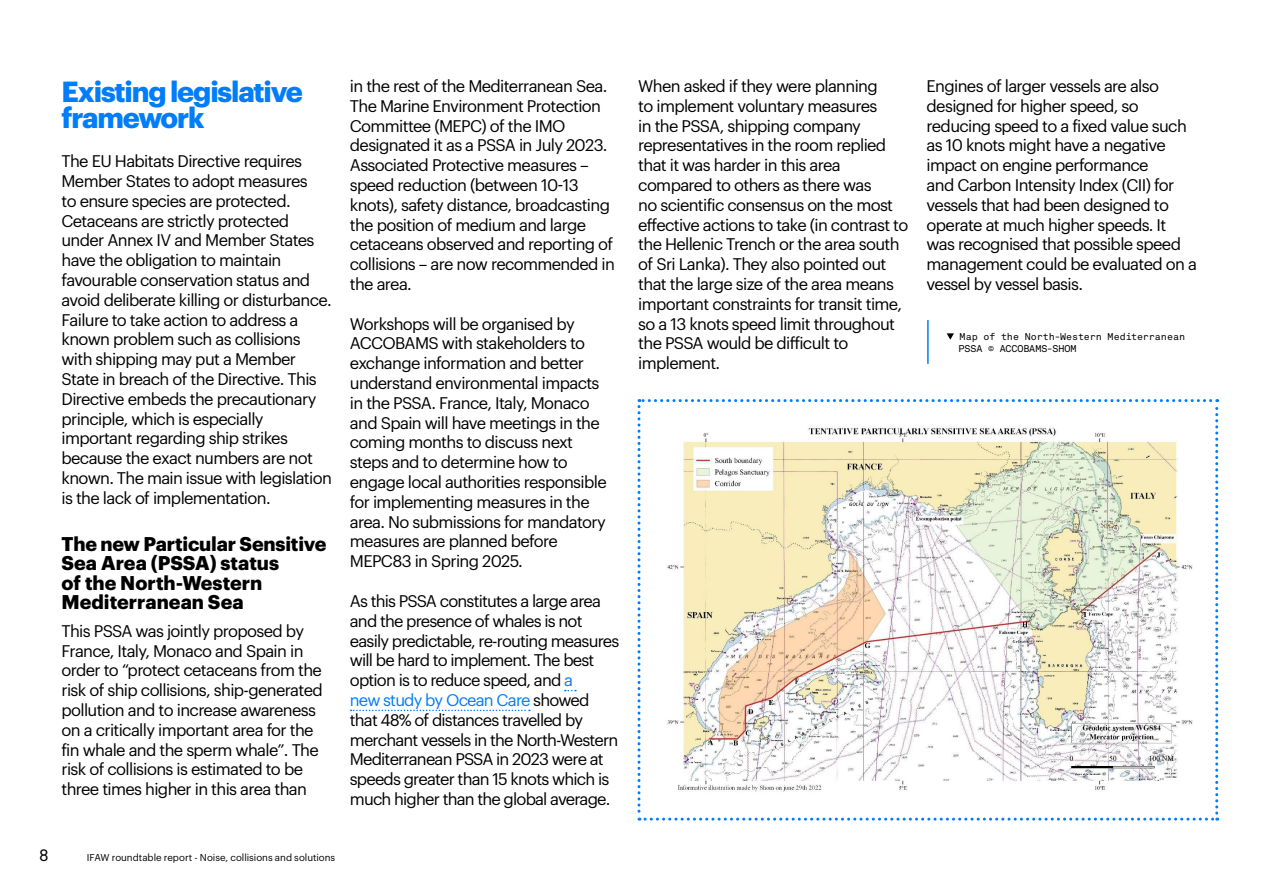
<style>
.page{position:relative;width:1263px;height:893px;background:#fff}
.page>*{position:absolute;margin:0;border:0;box-sizing:border-box;transform-origin:0 0}
.t1{font:700 28.5px/25.5px "Graphik";letter-spacing:-.04em;color:#007dfa}
.t2{font:700 19.5px/19.5px "Graphik";color:#000}
.t3{font:16.5px/19.8px "Graphik";letter-spacing:-.04em;color:#000}
.t4{font:16.5px "Akkurat Mono Pro";color:#000}
.t5{font:9.75px/12px "Akkurat Mono Pro";letter-spacing:-.005em;color:#000}
.t6{font:9.75px "Graphik";color:#000}
.s1{color:#007dfa}
</style>
<div class="page">
<svg style="left:947px;top:333px;width:7px;height:7px"></svg>
<hr style="left:927px;top:320px;width:2px;height:44px;background:#007dfa">
<svg style="left:351px;top:710px;width:179px;height:1px"></svg>
<svg style="left:637px;top:399px;width:581px;height:422px"></svg>
<h1 class="t1" style="left:62px;top:76px;width:243px">Existing legislative framework</h1>
<p class="t3" style="left:62px;top:150px;width:272px">The EU Habitats Directive requires Member States to adopt measures<br>to ensure species are protected.<br>Cetaceans are strictly protected under Annex IV and Member States have the obligation to maintain favourable conservation status and avoid deliberate killing or disturbance.<br>Failure to take action to address a known problem such as collisions with shipping may put a Member State in breach of the Directive. This Directive embeds the precautionary principle, which is especially important regarding ship strikes because the exact numbers are not known. The main issue with legislation is the lack of implementation.</p>
<p class="t2" style="left:62px;top:532px;width:266px">The new Particular Sensitive<br>Sea Area (PSSA) status<br>of the North-Western<br>Mediterranean Sea</p>
<p class="t3" style="left:62px;top:619px;width:263px">This PSSA was jointly proposed by France, Italy, Monaco and Spain in order to “protect cetaceans from the risk of ship collisions, ship-generated pollution and to increase awareness on a critically important area for the fin whale and the sperm whale”. The risk of collisions is estimated to be three times higher in this area than</p>
<p class="t3" style="left:350px;top:75px;width:267px">in the rest of the Mediterranean Sea.<br>The Marine Environment Protection<br>Committee (MEPC) of the IMO designated it as a PSSA in July 2023.<br>Associated Protective measures – speed reduction (between 10-13 knots), safety distance, broadcasting the position of medium and large cetaceans observed and reporting of collisions – are now recommended in the area.</p>
<p class="t3" style="left:350px;top:312px;width:258px">Workshops will be organised by<br>ACCOBAMS with stakeholders to exchange information and better understand environmental impacts in the PSSA. France, Italy, Monaco and Spain will have meetings in the coming months to discuss next steps and to determine how to engage local authorities responsible for implementing measures in the area. No submissions for mandatory measures are planned before<br>MEPC83 in Spring 2025.</p>
<p class="t3" style="left:350px;top:590px;width:271px">As this PSSA constitutes a large area and the presence of whales is not easily predictable, re-routing measures will be hard to implement. The best option is to reduce speed, and <span class="s1">a<br>new study by Ocean Care</span> showed that 48% of distances travelled by merchant vessels in the North-Western Mediterranean PSSA in 2023 were at speeds greater than 15 knots which is much higher than the global average.</p>
<p class="t4" style="left:39px;top:846px;width:12px">8</p>
<p class="t6" style="left:87px;top:851px;width:250px">IFAW roundtable report - Noise, collisions and solutions</p>
<p class="t3" style="left:638px;top:75px;width:272px">When asked if they were planning<br>to implement voluntary measures<br>in the PSSA, shipping company representatives in the room replied that it was harder in this area compared to others as there was<br>no scientific consensus on the most effective actions to take (in contrast to the Hellenic Trench or the area south of Sri Lanka). They also pointed out that the large size of the area means important constraints for transit time, so a 13 knots speed limit throughout the PSSA would be difficult to implement.</p>
<p class="t3" style="left:927px;top:75px;width:272px">Engines of larger vessels are also designed for higher speed, so reducing speed to a fixed value such as 10 knots might have a negative impact on engine performance<br>and Carbon Intensity Index (CII) for vessels that had been designed to operate at much higher speeds. It was recognised that possible speed management could be evaluated on a vessel by vessel basis.</p>
<p class="t5" style="left:958px;top:330px;width:228px">Map of the North-Western Mediterranean<br>PSSA © ACCOBAMS-SHOM</p>
</div>
